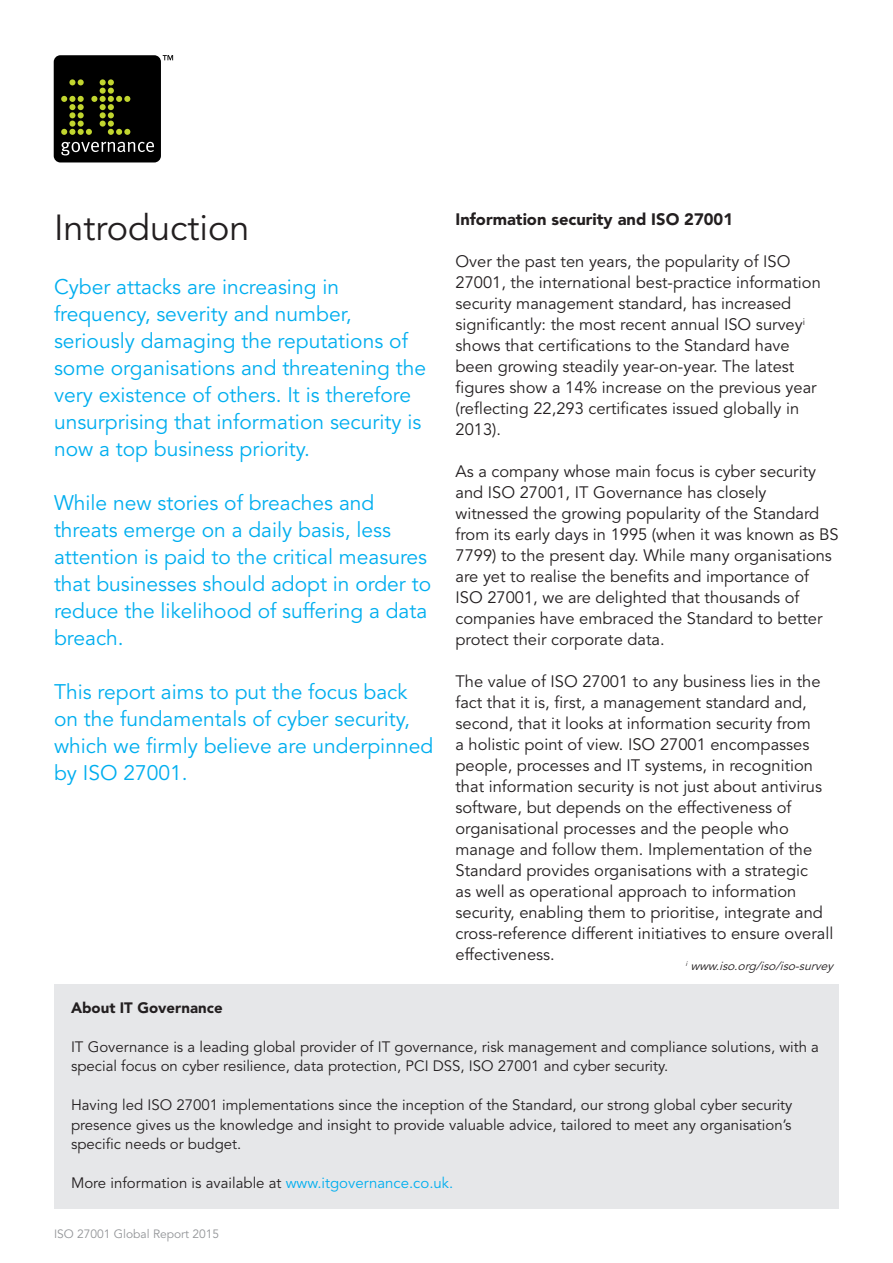
<style>
.page{position:relative;width:893px;height:1263px;background:#fff}
.page>*{position:absolute;margin:0;border:0;box-sizing:border-box;transform-origin:0 0}
.t1{font:36px "Avenir LT Std";color:#231f20}
.t2{font:21px/27px "Avenir LT Std";color:#00aeef}
.t3{font:16.5px/21px "Avenir LT Std";color:#231f20}
.t4{font:900 16.5px "Avenir LT Std";color:#231f20}
.t5{font:15px/19.5px "Avenir LT Std";color:#231f20}
.t6{font:900 15px "Avenir LT Std";color:#231f20}
.t7{font:italic 12px "Avenir LT Std";color:#231f20}
.t8{font:12px "Avenir LT Std";color:#939598}
.s1{color:#00aeef}
</style>
<div class="page">
<div style="left:54px;top:55px;width:107px;height:107px;background:#000;border-radius:7px"></div>
<svg style="left:61px;top:142px;width:93px;height:13px"></svg>
<svg style="left:61px;top:79px;width:69px;height:56px"></svg>
<svg style="left:163px;top:55px;width:10px;height:5px"></svg>
<div style="left:54px;top:984px;width:785px;height:225px;background:#e6e7e9"></div>
<h1 class="t1" style="left:54px;top:207px;width:197px">Introduction</h1>
<p class="t2" style="left:54px;top:274px;width:374px">Cyber attacks are increasing in frequency, severity and number, seriously damaging the reputations of some organisations and threatening the very existence of others. It is therefore unsurprising that information security is now a top business priority.</p>
<p class="t2" style="left:54px;top:490px;width:379px">While new stories of breaches and threats emerge on a daily basis, less attention is paid to the critical measures that businesses should adopt in order to reduce the likelihood of suffering a data breach.</p>
<p class="t2" style="left:54px;top:679px;width:381px">This report aims to put the focus back on the fundamentals of cyber security, which we firmly believe are underpinned by ISO 27001.</p>
<p class="t4" style="left:455px;top:209px;width:279px">Information security and ISO 27001</p>
<p class="t3" style="left:455px;top:251px;width:367px">Over the past ten years, the popularity of ISO 27001, the international best-practice information security management standard, has increased significantly: the most recent annual ISO survey<sup>i </sup>shows that certifications to the Standard have been growing steadily year-on-year. The latest figures show a 14% increase on the previous year (reflecting 22,293 certificates issued globally in 2013).</p>
<p class="t3" style="left:455px;top:461px;width:385px">As a company whose main focus is cyber security and ISO 27001, IT Governance has closely witnessed the growing popularity of the Standard from its early days in 1995 (when it was known as BS 7799) to the present day. While many organisations are yet to realise the benefits and importance of ISO 27001, we are delighted that thousands of companies have embraced the Standard to better protect their corporate data.</p>
<p class="t3" style="left:455px;top:671px;width:379px">The value of ISO 27001 to any business lies in the fact that it is, first, a management standard and, second, that it looks at information security from<br>a holistic point of view. ISO 27001 encompasses people, processes and IT systems, in recognition that information security is not just about antivirus software, but depends on the effectiveness of organisational processes and the people who manage and follow them. Implementation of the Standard provides organisations with a strategic<br>as well as operational approach to information security, enabling them to prioritise, integrate and cross-reference different initiatives to ensure overall effectiveness.</p>
<p class="t7" style="left:685px;top:959px;width:153px"><sup>i</sup> www.iso.org/iso/iso-survey</p>
<p class="t6" style="left:71px;top:998px;width:153px">About IT Governance</p>
<p class="t5" style="left:71px;top:1037px;width:749px">IT Governance is a leading global provider of IT governance, risk management and compliance solutions, with a special focus on cyber resilience, data protection, PCI DSS, ISO 27001 and cyber security.</p>
<p class="t5" style="left:71px;top:1096px;width:723px;text-align:justify">Having led ISO 27001 implementations since the inception of the Standard, our strong global cyber security presence gives us the knowledge and insight to provide valuable advice, tailored to meet any organisation’s specific needs or budget.</p>
<p class="t5" style="left:71px;top:1174px;width:384px">More information is available at <span class="s1">www.itgovernance.co.uk.</span></p>
<p class="t8" style="left:54px;top:1227px;width:167px">ISO 27001 Global Report 2015</p>
</div>
